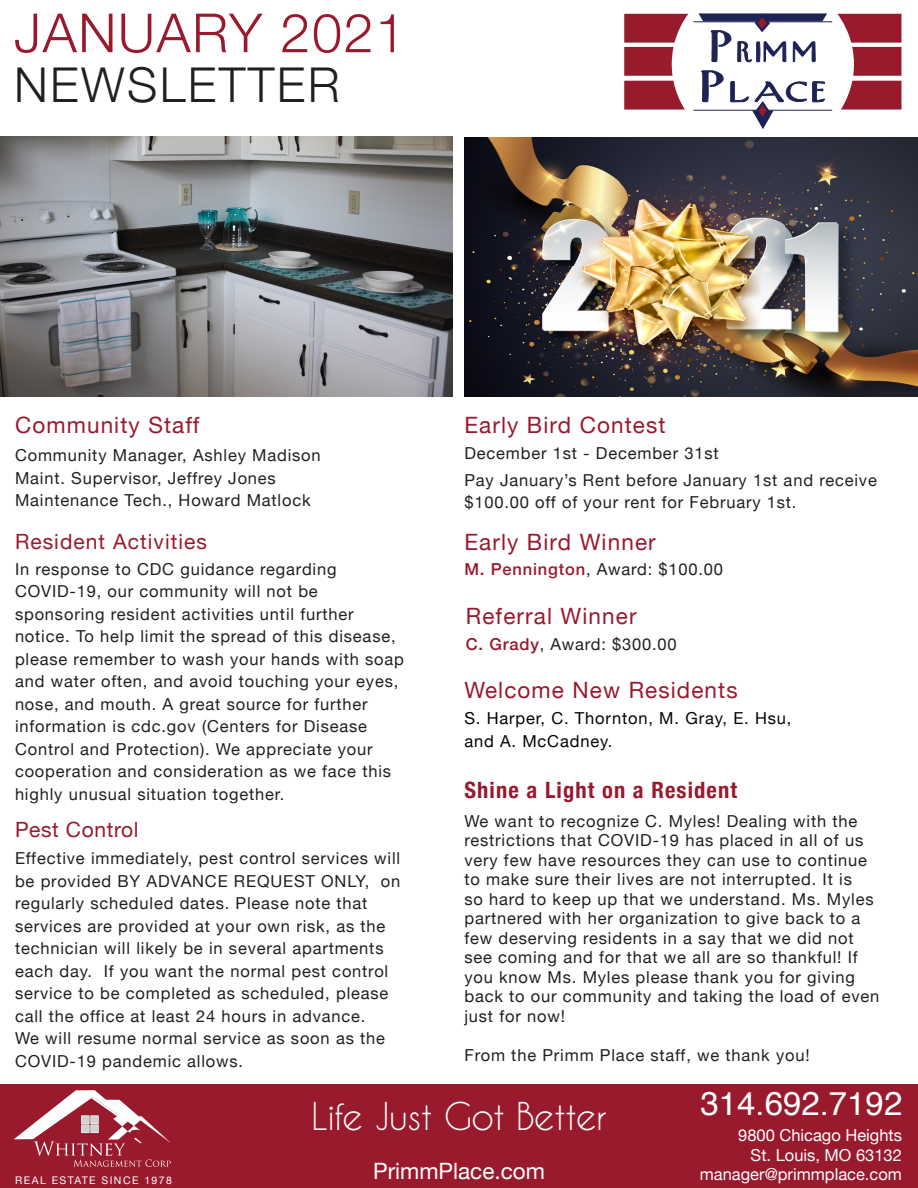
<style>
.page{position:relative;width:918px;height:1188px;background:#fff}
.page>*{position:absolute;margin:0;border:0;box-sizing:border-box;transform-origin:0 0}
.t1{font:300 54px "Helvetica Neue";letter-spacing:.03em;color:#991a2d}
.t2{font:300 48px "Helvetica Neue";letter-spacing:.05em;color:#231f20}
.t3{font:36px "Caviar Dreams";letter-spacing:-.02em;color:#fff}
.t4{font:33px "Helvetica";color:#fff}
.t5{font:22.5px "Helvetica Neue";letter-spacing:.05em;color:#991a2d}
.t6{font:700 condensed 22.5px "Helvetica Neue";letter-spacing:.05em;color:#991a2d}
.t7{font:22.5px "Helvetica Neue";color:#fff}
.t8{font:21px "Helvetica Neue";letter-spacing:.05em;color:#991a2d}
.t9{font:21px "Helvetica Neue";letter-spacing:.03em;color:#991a2d}
.t10{font:16.5px/22.5px "Helvetica Neue";letter-spacing:.05em;color:#231f20}
.t11{font:16.5px "Helvetica Neue";color:#fff}
.t12{font:16.5px "Helvetica Neue";letter-spacing:.05em;color:#040503}
.t13{font:10.5px "Helvetica Neue";letter-spacing:.14em;color:#fff}
.s1{font-weight:500;color:#991a2d}
</style>
<div class="page">
<div style="left:0;top:1085px;width:918px;height:103px;background:#991a2d"></div>
<svg style="left:624px;top:14px;width:278px;height:115px"></svg>
<img style="left:0;top:137px;width:452px;height:259px">
<svg style="left:14px;top:1090px;width:157px;height:77px"></svg>
<div style="left:81px;top:1125px;width:8px;height:8px;border:1px solid #aaa9a9"></div>
<div style="left:82px;top:1125px;width:7px;height:8px;border:1px solid #f1f1f1"></div>
<div style="left:82px;top:1125px;width:7px;height:7px;background:#d1d1d1"></div>
<div style="left:91px;top:1125px;width:7px;height:8px;border:1px solid #f1f1f1"></div>
<div style="left:91px;top:1125px;width:7px;height:7px;background:#d1d1d1"></div>
<div style="left:91px;top:1116px;width:7px;height:8px;border:1px solid #aaa9a9"></div>
<div style="left:91px;top:1116px;width:7px;height:7px;background:#d1d1d1"></div>
<div style="left:81px;top:1116px;width:8px;height:8px;border:1px solid #aaa9a9"></div>
<div style="left:82px;top:1116px;width:7px;height:7px;background:#d1d1d1"></div>
<img style="left:465px;top:137px;width:453px;height:259px">
<p class="t1" style="left:14px;top:-11px;width:393px">JANUARY 2021</p>
<p class="t2" style="left:14px;top:46px;width:327px">NEWSLETTER</p>
<p class="t5" style="left:15px;top:409px;width:186px">Community Staff</p>
<p class="t10" style="left:15px;top:445px;width:307px">Community Manager, Ashley Madison</p>
<p class="t10" style="left:15px;top:467px;width:262px">Maint. Supervisor, Jeffrey Jones</p>
<p class="t10" style="left:15px;top:490px;width:297px">Maintenance Tech., Howard Matlock</p>
<p class="t8" style="left:15px;top:527px;width:193px">Resident Activities</p>
<p class="t10" style="left:15px;top:558px;width:391px">In response to CDC guidance regarding COVID-19, our community will not be sponsoring resident activities until further notice. To help limit the spread of this disease, please remember to wash your hands with soap and water often, and avoid touching your eyes, nose, and mouth. A great source for further information is cdc.gov (Centers for Disease Control and Protection). We appreciate your cooperation and consideration as we face this highly unusual situation together.</p>
<p class="t9" style="left:15px;top:815px;width:125px">Pest Control</p>
<p class="t10" style="left:15px;top:848px;width:387px">Effective immediately, pest control services will be provided BY ADVANCE REQUEST ONLY, on regularly scheduled dates. Please note that services are provided at your own risk, as the technician will likely be in several apartments each day. If you want the normal pest control service to be completed as scheduled, please call the office at least 24 hours in advance.<br>We will resume normal service as soon as the COVID-19 pandemic allows.</p>
<p class="t5" style="left:464px;top:409px;width:203px">Early Bird Contest</p>
<p class="t10" style="left:464px;top:443px;width:256px">December 1st - December 31st</p>
<p class="t10" style="left:464px;top:469px;width:414px">Pay January’s Rent before January 1st and receive $100.00 off of your rent for February 1st.</p>
<p class="t5" style="left:464px;top:526px;width:193px">Early Bird Winner</p>
<p class="t10" style="left:464px;top:559px;width:260px"><span class="s1">M. Pennington</span>, Award: $100.00</p>
<p class="t5" style="left:466px;top:600px;width:172px">Referral Winner</p>
<p class="t10" style="left:466px;top:634px;width:212px"><span class="s1">C. Grady</span>, Award: $300.00</p>
<p class="t5" style="left:464px;top:674px;width:275px">Welcome New Residents</p>
<p class="t12" style="left:464px;top:707px;width:329px">S. Harper, C. Thornton, M. Gray, E. Hsu,</p>
<p class="t12" style="left:464px;top:729px;width:150px">and A. McCadney.</p>
<p class="t6" style="left:464px;top:771px;width:274px">Shine a Light on a Resident</p>
<p class="t10" style="left:464px;top:812px;width:416px;line-height:19.5px">We want to recognize C. Myles! Dealing with the restrictions that COVID-19 has placed in all of us very few have resources they can use to continue to make sure their lives are not interrupted. It is<br>so hard to keep up that we understand. Ms. Myles partnered with her organization to give back to a few deserving residents in a say that we did not see coming and for that we all are so thankful! If you know Ms. Myles please thank you for giving back to our community and taking the load of even just for now!</p>
<p class="t10" style="left:464px;top:1045px;width:347px">From the Primm Place staff, we thank you!</p>
<p class="t13" style="left:15px;top:1172px;width:158px">REAL ESTATE SINCE 1978</p>
<p class="t3" style="left:311px;top:1094px;width:297px">Life Just Got Better</p>
<p class="t7" style="left:373px;top:1155px;width:173px">PrimmPlace.com</p>
<p class="t4" style="left:701px;top:1078px;width:203px">314.692.7192</p>
<p class="t11" style="left:738px;top:1123px;width:165px">9800 Chicago Heights</p>
<p class="t11" style="left:751px;top:1143px;width:153px">St. Louis, MO 63132</p>
<p class="t11" style="left:700px;top:1163px;width:204px">manager@primmplace.com</p>
</div>
